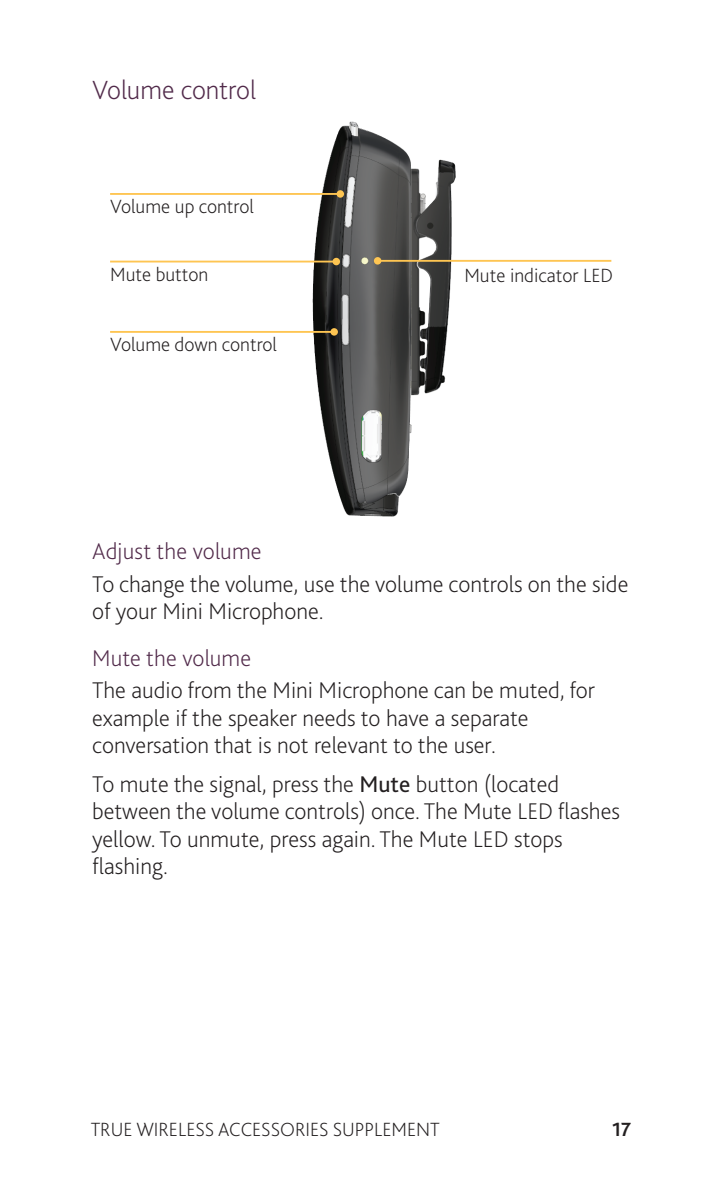
<style>
.page{position:relative;width:709px;height:1177px;background:#fff}
.page>*{position:absolute;margin:0;border:0;box-sizing:border-box;transform-origin:0 0}
.Heading_2{font:200 27.5px "Bliss Pro";letter-spacing:-.005em;color:#512a4a}
.Body_Copy{font:200 23.75px/27.5px "Bliss Pro";color:#231f20}
.Heading_3{font:200 23.75px "Bliss Pro";letter-spacing:.005em;color:#512a4a}
.t1{font:200 20px "Bliss Pro";color:#231f20}
.t2{font:700 20px "Bliss Pro";color:#231f20}
.s1{font-weight:400}
</style>
<div class="page">
<img style="left:296px;top:121px;width:182px;height:396px">
<hr style="left:110px;top:193px;width:230px;height:2px;background:#fec552">
<div style="left:336px;top:190px;width:8px;height:8px;background:#fec552;border-radius:50%"></div>
<hr style="left:110px;top:260px;width:226px;height:2px;background:#fec552">
<div style="left:332px;top:258px;width:8px;height:7px;background:#fec552;border-radius:50%"></div>
<hr style="left:110px;top:331px;width:224px;height:2px;background:#fec552">
<div style="left:330px;top:328px;width:8px;height:7px;background:#fec552;border-radius:50%"></div>
<hr style="left:377px;top:260px;width:234px;height:2px;background:#fec552">
<div style="left:374px;top:257px;width:7px;height:7px;background:#fec552;border-radius:50%"></div>
<p class="Heading_2" style="left:92px;top:73px;width:166px">Volume control</p>
<p class="t1" style="left:110px;top:194px;width:145px">Volume up control</p>
<p class="t1" style="left:110px;top:262px;width:100px">Mute button</p>
<p class="t1" style="left:464px;top:263px;width:150px">Mute indicator LED</p>
<p class="t1" style="left:110px;top:331px;width:168px">Volume down control</p>
<p class="Heading_3" style="left:92px;top:536px;width:171px">Adjust the volume</p>
<p class="Body_Copy" style="left:92px;top:569px;width:537px">To change the volume, use the volume controls on the side of your Mini Microphone.</p>
<p class="Heading_3" style="left:92px;top:643px;width:161px">Mute the volume</p>
<p class="Body_Copy" style="left:92px;top:676px;width:504px">The audio from the Mini Microphone can be muted, for example if the speaker needs to have a separate conversation that is not relevant to the user.</p>
<p class="Body_Copy" style="left:92px;top:769px;width:529px">To mute the signal, press the <span class="s1">Mute</span> button (located between the volume controls) once. The Mute LED flashes yellow. To unmute, press again. The Mute LED stops flashing.</p>
<p class="t1" style="left:91px;top:1116px;width:350px">TRUE WIRELESS ACCESSORIES SUPPLEMENT</p>
<p class="t2" style="left:612px;top:1116px;width:20px">17</p>
</div>
